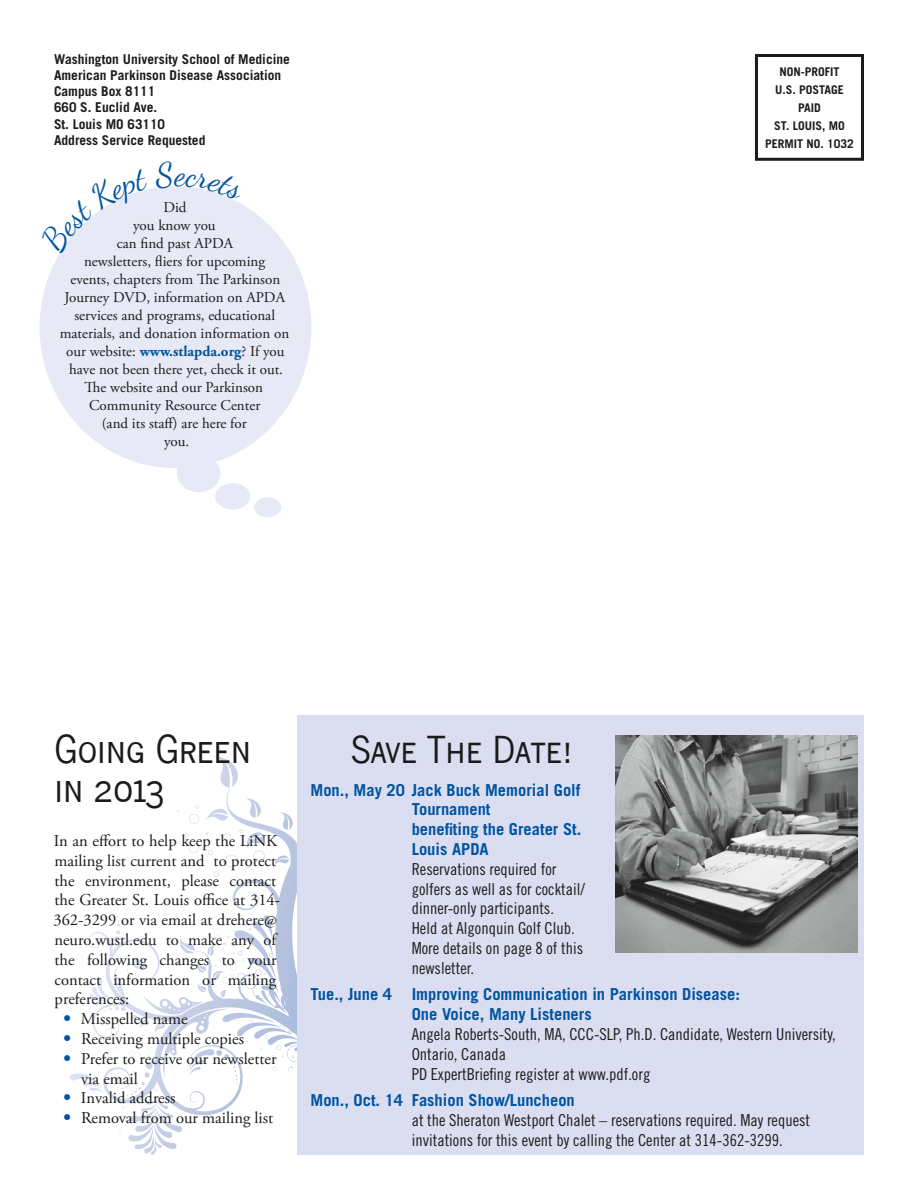
<style>
.page{position:relative;width:918px;height:1188px;background:#fff}
.page>*{position:absolute;margin:0;border:0;box-sizing:border-box;transform-origin:0 0}
.t1{font:42px/39px "News Got SCT";color:#1c1b1b}
.t2{font:40.5px "News Got SCT";color:#1c1b1b}
.t3{font:16.5px/19.8px "Trade Gothic LT Std Cn 18";color:#1c1b1b}
.t4{font:16.5px/19.8px "Adobe Garamond Pro";color:#1c1b1b}
.t5{font:700 16.5px/19.8px "Trade Gothic LT Std";color:#0054a0}
.t6{font:15px/18px "Adobe Garamond Pro";color:#1c1b1b;text-align:center}
.t7{font:700 13.5px/16.2px "Trade Gothic LT Std";color:#1c1b1b}
.t8{font:700 12px/18px "Trade Gothic LT Std";color:#1c1b1b;text-align:center}
.s1{font-weight:700;color:#0054a0}
.s2{font-family:"Trade Gothic LT Std";color:#0054a0}
</style>
<div class="page">
<svg style="left:280px;top:812px;width:13px;height:14px"></svg>
<svg style="left:246px;top:798px;width:15px;height:17px"></svg>
<svg style="left:209px;top:809px;width:19px;height:6px"></svg>
<svg style="left:216px;top:757px;width:22px;height:31px"></svg>
<svg style="left:297px;top:715px;width:104px;height:1px"></svg>
<svg style="left:191px;top:805px;width:8px;height:10px"></svg>
<svg style="left:66px;top:908px;width:230px;height:247px"></svg>
<svg style="left:88px;top:815px;width:204px;height:285px"></svg>
<div style="left:755px;top:54px;width:109px;height:107px;border:3px solid #1c1b1b"></div>
<div style="left:297px;top:716px;width:567px;height:439px;background:#dbdef1"></div>
<img style="left:615px;top:736px;width:243px;height:216px">
<div style="left:40px;top:186px;width:271px;height:282px;background:#e7e9f6;border-radius:50%"></div>
<div style="left:177px;top:455px;width:43px;height:37px;background:#e7e9f6;border-radius:50%"></div>
<div style="left:215px;top:483px;width:35px;height:27px;background:#e7e9f6;border-radius:50%"></div>
<div style="left:254px;top:497px;width:27px;height:20px;background:#e7e9f6;border-radius:50%"></div>
<svg style="left:156px;top:186px;width:73px;height:12px"></svg>
<p class="t7" style="left:54px;top:51px;width:238px">Washington University School of Medicine<br>American Parkinson Disease Association<br>Campus Box 8111<br>660 S. Euclid Ave.<br>St. Louis MO 63110<br>Address Service Requested</p>
<p class="t6" style="left:60px;top:199px;width:231px">Did<br>you know you<br>can find past APDA<br>newsletters, fliers for upcoming<br>events, chapters from The Parkinson<br>Journey DVD, information on APDA services and programs, educational materials, and donation information on our website: <span class="s1">www.stlapda.org</span>? If you have not been there yet, check it out.<br>The website and our Parkinson<br>Community Resource Center<br>(and its staff) are here for<br>you.</p>
<p class="t8" style="left:765px;top:62px;width:90px">NON-PROFIT<br>U.S. POSTAGE<br>PAID<br>ST. LOUIS, MO<br>PERMIT NO. 1032</p>
<h1 class="t1" style="left:54px;top:731px;width:198px">Going Green in 2013</h1>
<p class="t4" style="left:53px;top:831px;width:228px">In an effort to help keep the LiNK mailing list current and to protect the environment, please contact the Greater St. Louis office at 314-<br>362-3299 or via email at drehere@ neuro.wustl.edu to make any of the following changes to your contact information or mailing preferences:</p>
<p class="t4" style="left:63px;top:1010px;width:126px"><span class="s2">•</span> Misspelled name</p>
<p class="t4" style="left:63px;top:1029px;width:182px"><span class="s2">•</span> Receiving multiple copies</p>
<p class="t4" style="left:81px;top:1049px;width:197px;text-indent:-18px"><span class="s2">•</span> Prefer to receive our newsletter via email</p>
<p class="t4" style="left:63px;top:1089px;width:114px"><span class="s2">•</span> Invalid address</p>
<p class="t4" style="left:63px;top:1109px;width:211px"><span class="s2">•</span> Removal from our mailing list</p>
<h2 class="t2" style="left:351px;top:727px;width:223px">Save The Date!</h2>
<p class="t5" style="left:412px;top:780px;width:171px;text-indent:-101px">Mon., May 20 Jack Buck Memorial Golf<br>Tournament<br>benefiting the Greater St.<br>Louis APDA</p>
<p class="t3" style="left:412px;top:859px;width:175px">Reservations required for golfers as well as for cocktail/ dinner-only participants.<br>Held at Algonquin Golf Club.<br>More details on page 8 of this newsletter.</p>
<p class="t5" style="left:412px;top:984px;width:330px;text-indent:-101px">Tue., June 4 Improving Communication in Parkinson Disease:<br>One Voice, Many Listeners</p>
<p class="t3" style="left:412px;top:1024px;width:426px">Angela Roberts-South, MA, CCC-SLP, Ph.D. Candidate, Western University,<br>Ontario, Canada<br>PD ExpertBriefing register at www.pdf.org</p>
<p class="t5" style="left:310px;top:1090px;width:266px">Mon., Oct. 14 Fashion Show/Luncheon</p>
<p class="t3" style="left:412px;top:1110px;width:400px">at the Sheraton Westport Chalet – reservations required. May request invitations for this event by calling the Center at 314-362-3299.</p>
</div>
